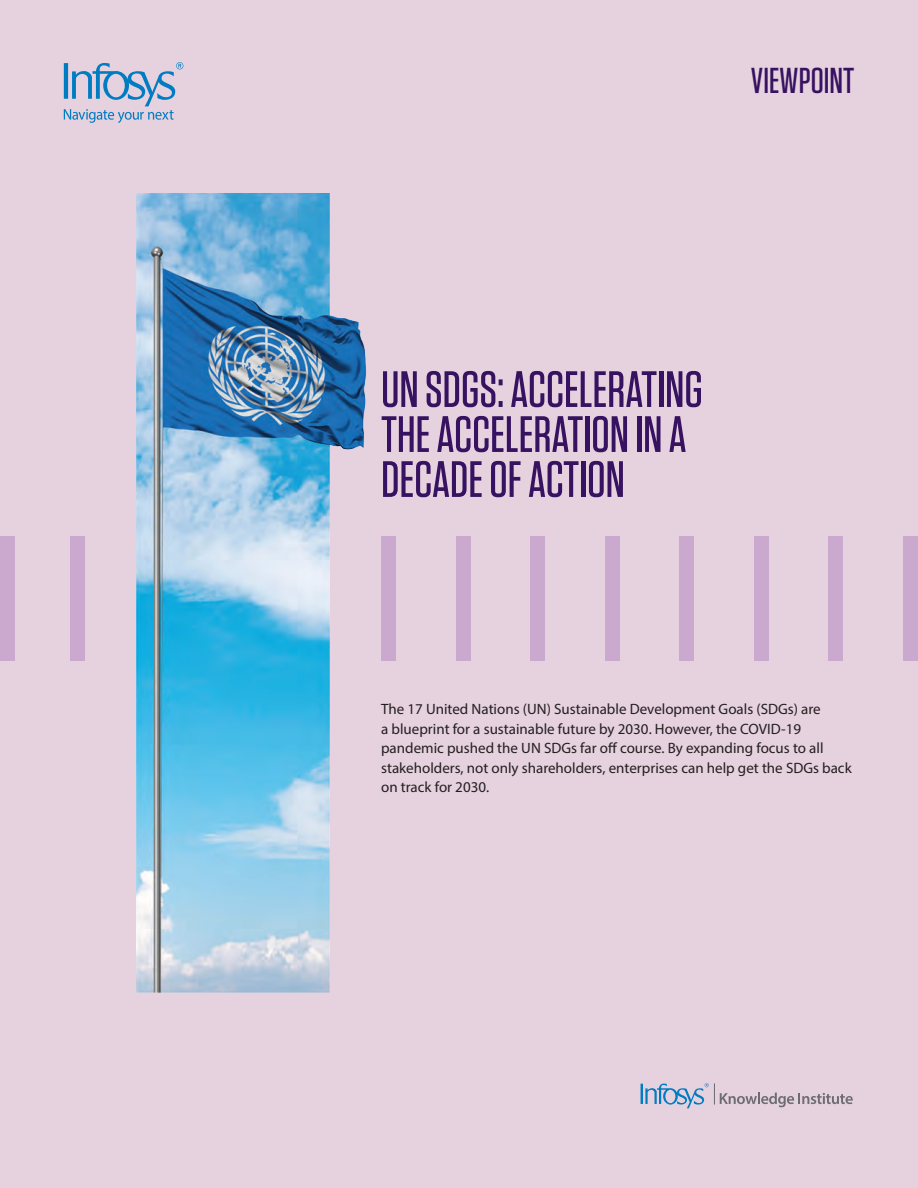
<style>
.page{position:relative;width:918px;height:1188px;background:#e6d1de}
.page>*{position:absolute;margin:0;border:0;box-sizing:border-box;transform-origin:0 0}
.t1{font:500 51px/45px "Tungsten";color:#371260}
.t2{font:500 36px "Tungsten";color:#371260}
.t3{font:15px/19.5px "Myriad Pro";color:#231f20}
</style>
<div class="page">
<svg style="left:64px;top:62px;width:119px;height:61px"></svg>
<svg style="left:641px;top:1083px;width:212px;height:25px"></svg>
<div style="left:0;top:536px;width:15px;height:125px;background:#cba8ce"></div>
<div style="left:70px;top:536px;width:15px;height:125px;background:#cba8ce"></div>
<div style="left:754px;top:536px;width:15px;height:125px;background:#cba8ce"></div>
<div style="left:679px;top:536px;width:15px;height:125px;background:#cba8ce"></div>
<div style="left:456px;top:536px;width:15px;height:125px;background:#cba8ce"></div>
<div style="left:605px;top:536px;width:15px;height:125px;background:#cba8ce"></div>
<div style="left:530px;top:536px;width:15px;height:125px;background:#cba8ce"></div>
<div style="left:903px;top:536px;width:15px;height:125px;background:#cba8ce"></div>
<div style="left:828px;top:536px;width:15px;height:125px;background:#cba8ce"></div>
<img style="left:136px;top:193px;width:260px;height:800px">
<h2 class="t2" style="left:751px;top:61px;width:105px">VIEWPOINT</h2>
<h1 class="t1" style="left:381px;top:367px;width:323px">UN SDGS: ACCELERATING<br>THEACCELERATION IN A<br>DECADEOFACTION</h1>
<p class="t3" style="left:381px;top:699px;width:472px">The 17 United Nations (UN) Sustainable Development Goals (SDGs) are<br>a blueprint for a sustainable future by 2030. However, the COVID-19 pandemic pushed the UN SDGs far off course. By expanding focus to all stakeholders, not only shareholders, enterprises can help get the SDGs back on track for 2030.</p>
</div>
